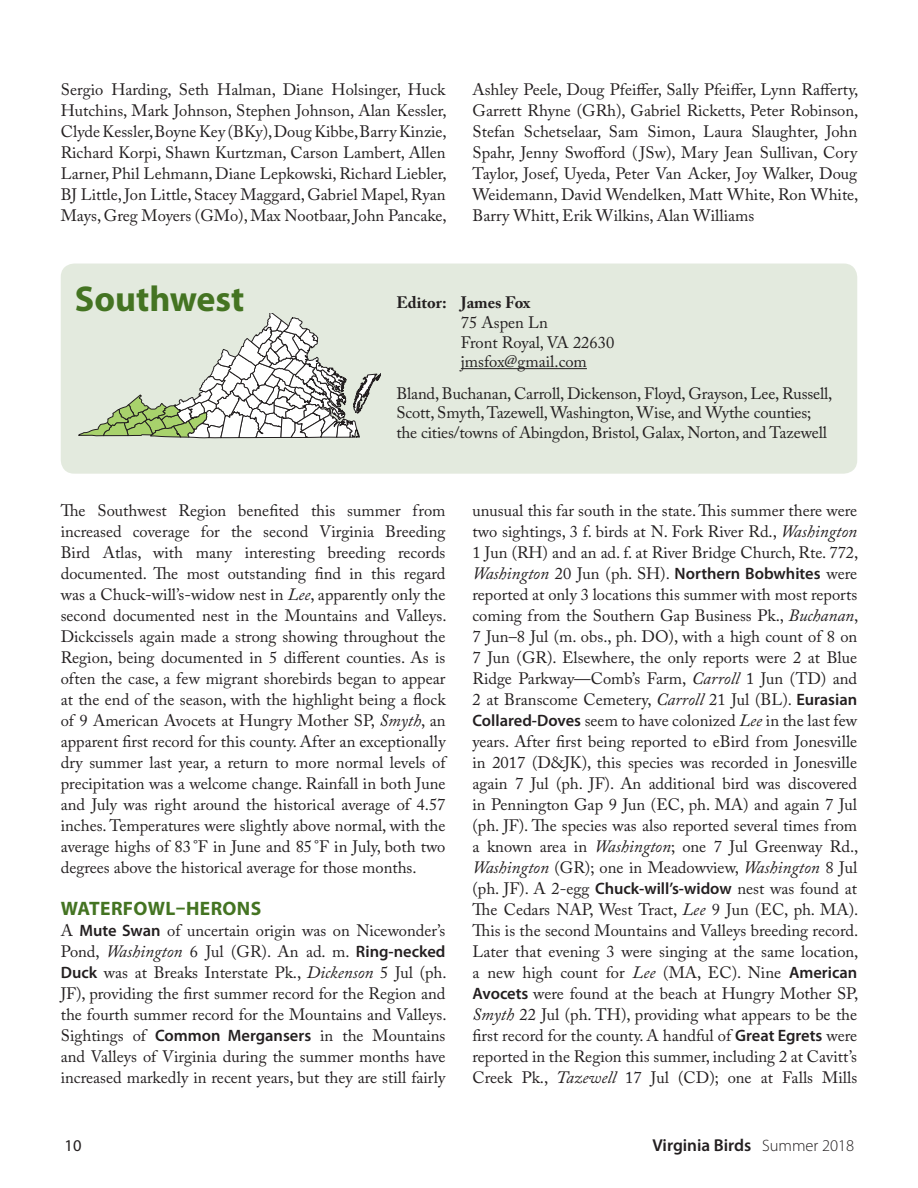
<style>
.page{position:relative;width:918px;height:1188px;background:#fff}
.page>*{position:absolute;margin:0;border:0;box-sizing:border-box;transform-origin:0 0}
.t1{font:700 36px "Myriad Pro";color:#447422}
.t2{font:700 19.5px "Myriad Pro";color:#447422}
.t3{font:600 17.25px "Myriad Pro";color:#231f20}
.t4{font:16.5px/21px "Adobe Caslon Pro";color:#231f20;text-align:justify}
.t5{font:700 16.5px "Adobe Caslon Pro";color:#231f20}
.t6{font:16.5px "Myriad Pro";color:#231f20}
.s1{font-style:italic;font-size:17.25px}
.s2{font-family:"Myriad Pro";font-weight:600}
.s3{font-weight:300;font-size:16.5px}
</style>
<div class="page">
<div style="left:61px;top:264px;width:796px;height:210px;background:#e3eade;border-radius:14px"></div>
<hr style="left:461px;top:368px;width:126px;height:1px;background:#231f20">
<svg style="left:78px;top:313px;width:302px;height:125px"></svg>
<p class="t4" style="left:61px;top:79px;width:387px">Sergio Harding, Seth Halman, Diane Holsinger, Huck Hutchins, Mark Johnson, Stephen Johnson, Alan Kessler, Clyde Kessler, Boyne Key (BKy), Doug Kibbe, Barry Kinzie, Richard Korpi, Shawn Kurtzman, Carson Lambert, Allen Larner, Phil Lehmann, Diane Lepkowski, Richard Liebler, BJ Little, Jon Little, Stacey Maggard, Gabriel Mapel, Ryan Mays, Greg Moyers (GMo), Max Nootbaar, John Pancake,</p>
<p class="t4" style="left:473px;top:79px;width:387px">Ashley Peele, Doug Pfeiffer, Sally Pfeiffer, Lynn Rafferty, Garrett Rhyne (GRh), Gabriel Ricketts, Peter Robinson, Stefan Schetselaar, Sam Simon, Laura Slaughter, John Spahr, Jenny Swofford ( JSw), Mary Jean Sullivan, Cory Taylor, Josef, Uyeda, Peter Van Acker, Joy Walker, Doug Weidemann, David Wendelken, Matt White, Ron White, Barry Whitt, Erik Wilkins, Alan Williams</p>
<h1 class="t1" style="left:75px;top:275px;width:171px">SOUTHWEST</h1>
<p class="t5" style="left:396px;top:293px;width:135px">Editor: James Fox</p>
<p class="t4" style="left:461px;top:313px;width:155px;line-height:19.5px;text-align:left">75 Aspen Ln<br>Front Royal, VA 22630 jmsfox@gmail.com</p>
<p class="t4" style="left:396px;top:383px;width:438px;line-height:19.5px;text-align:left">Bland, Buchanan, Carroll, Dickenson, Floyd, Grayson, Lee, Russell,<br>Scott, Smyth, Tazewell, Washington, Wise, and Wythe counties; the cities/towns of Abingdon, Bristol, Galax, Norton, and Tazewell</p>
<p class="t4" style="left:61px;top:499px;width:387px">The Southwest Region benefited this summer from increased coverage for the second Virginia Breeding Bird Atlas, with many interesting breeding records documented. The most outstanding find in this regard was a Chuck-will’s-widow nest in <span class="s1">Lee</span>, apparently only the second documented nest in the Mountains and Valleys.<br>Dickcissels again made a strong showing throughout the Region, being documented in 5 different counties. As is often the case, a few migrant shorebirds began to appear at the end of the season, with the highlight being a flock of 9 American Avocets at Hungry Mother SP, <span class="s1">Smyth</span>, an apparent first record for this county. After an exceptionally dry summer last year, a return to more normal levels of precipitation was a welcome change. Rainfall in both June and July was right around the historical average of 4.57 inches. Temperatures were slightly above normal, with the average highs of 83°F in June and 85°F in July, both two degrees above the historical average for those months.</p>
<p class="t2" style="left:61px;top:895px;width:30px">WATERFOWL</p>
<p class="t2" style="left:176px;top:895px;width:37px">–HERONS</p>
<p class="t4" style="left:61px;top:919px;width:387px">A <span class="s2">Mute Swan</span> of uncertain origin was on Nicewonder’s Pond, <span class="s1">Washington</span> 6 Jul (GR). An ad. m. <span class="s2">Ring-necked Duck</span> was at Breaks Interstate Pk., <span class="s1">Dickenson</span> 5 Jul (ph.<br>JF), providing the first summer record for the Region and the fourth summer record for the Mountains and Valleys.<br>Sightings of <span class="s2">Common Mergansers</span> in the Mountains and Valleys of Virginia during the summer months have increased markedly in recent years, but they are still fairly</p>
<p class="t4" style="left:472px;top:499px;width:387px">unusual this far south in the state. This summer there were two sightings, 3 f. birds at N. Fork River Rd., <span class="s1">Washington </span>1 Jun (RH) and an ad. f. at River Bridge Church, Rte. 772, <span class="s1">Washington</span> 20 Jun (ph. SH). <span class="s2">Northern Bobwhites</span> were reported at only 3 locations this summer with most reports coming from the Southern Gap Business Pk., <span class="s1">Buchanan</span>, 7 Jun–8 Jul (m. obs., ph. DO), with a high count of 8 on 7 Jun (GR). Elsewhere, the only reports were 2 at Blue Ridge Parkway—Comb’s Farm, <span class="s1">Carroll</span> 1 Jun (TD) and 2 at Branscome Cemetery, <span class="s1">Carroll</span> 21 Jul (BL). <span class="s2">Eurasian Collared-Doves</span> seem to have colonized <span class="s1">Lee</span> in the last few years. After first being reported to eBird from Jonesville in 2017 (D&amp;JK), this species was recorded in Jonesville again 7 Jul (ph. JF). An additional bird was discovered in Pennington Gap 9 Jun (EC, ph. MA) and again 7 Jul (ph. JF). The species was also reported several times from a known area in <span class="s1">Washington</span>; one 7 Jul Greenway Rd., <span class="s1">Washington</span> (GR); one in Meadowview, <span class="s1">Washington</span> 8 Jul (ph. JF). A 2-egg <span class="s2">Chuck-will’s-widow</span> nest was found at The Cedars NAP, West Tract, <span class="s1">Lee</span> 9 Jun (EC, ph. MA).<br>This is the second Mountains and Valleys breeding record.<br>Later that evening 3 were singing at the same location, a new high count for <span class="s1">Lee</span> (MA, EC). Nine <span class="s2">American Avocets</span> were found at the beach at Hungry Mother SP, <span class="s1">Smyth</span> 22 Jul (ph. TH), providing what appears to be the first record for the county. A handful of <span class="s2">Great Egrets</span> were reported in the Region this summer, including 2 at Cavitt’s Creek Pk., <span class="s1">Tazewell</span> 17 Jul (CD); one at Falls Mills</p>
<p class="t6" style="left:65px;top:1136px;width:18px">10</p>
<p class="t3" style="left:653px;top:1134px;width:203px">Virginia Birds <span class="s3">Summer 2018</span></p>
</div>
